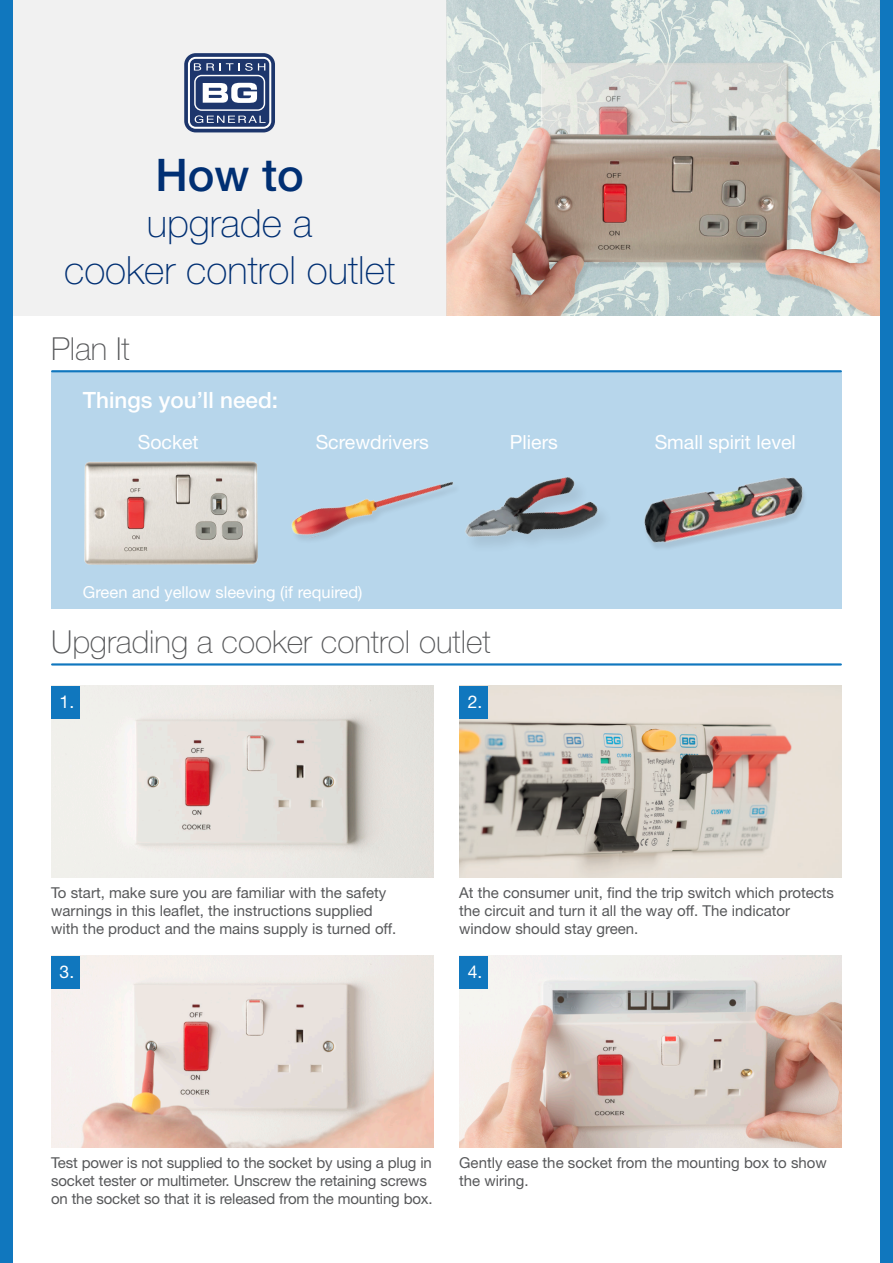
<style>
.page{position:relative;width:893px;height:1263px;background:#fff}
.page>*{position:absolute;margin:0;border:0;box-sizing:border-box;transform-origin:0 0}
.t1{font:500 45px "Helvetica Neue LT Pro";color:#002f73}
.t2{font:100 39px/46.8px "Helvetica Neue LT Pro";color:#002f73;text-align:center}
.t3{font:100 31.65px "Helvetica Neue LT Pro";color:#57585a}
.t4{font:500 22.5px "Helvetica Neue LT Pro";color:#fff}
.t5{font:19.5px "Helvetica Neue LT Pro";color:#fff}
.t6{font:17.55px "Helvetica Neue LT Pro";color:#fff}
.t7{font:16.5px "Helvetica Neue LT Pro";color:#fff}
.t8{font:15px/18px "Helvetica Neue LT Pro";color:#57585a}
</style>
<div class="page">
<img style="left:446px;top:0;width:434px;height:316px">
<div style="left:0;top:0;width:446px;height:316px;background:#f1f1f1"></div>
<div style="left:880px;top:0;width:13px;height:1263px;background:#1077be"></div>
<div style="left:0;top:0;width:13px;height:1263px;background:#1077be"></div>
<svg style="left:184px;top:53px;width:91px;height:79px"></svg>
<svg style="left:188px;top:57px;width:83px;height:72px"></svg>
<hr style="left:52px;top:370px;width:789px;height:2px;background:#1077be">
<hr style="left:52px;top:663px;width:789px;height:2px;background:#1077be">
<div style="left:51px;top:371px;width:791px;height:238px;background:#b7d6eb"></div>
<img style="left:644px;top:477px;width:160px;height:71px">
<img style="left:465px;top:477px;width:137px;height:68px">
<img style="left:291px;top:482px;width:162px;height:58px">
<img style="left:51px;top:686px;width:383px;height:191px">
<img style="left:459px;top:686px;width:383px;height:191px">
<div style="left:459px;top:686px;width:28px;height:33px;background:#1077be"></div>
<div style="left:51px;top:686px;width:28px;height:33px;background:#1077be"></div>
<img style="left:51px;top:956px;width:383px;height:191px">
<img style="left:459px;top:956px;width:383px;height:191px">
<div style="left:459px;top:956px;width:28px;height:32px;background:#1077be"></div>
<div style="left:51px;top:956px;width:28px;height:32px;background:#1077be"></div>
<img style="left:84px;top:462px;width:174px;height:103px">
<p class="t1" style="left:155px;top:148px;width:150px">How to</p>
<p class="t2" style="left:64px;top:200px;width:332px">upgrade a<br>cooker control outlet</p>
<p class="t3" style="left:51px;top:330px;width:80px">Plan It</p>
<p class="t4" style="left:83px;top:386px;width:197px">Things you’ll need:</p>
<p class="t5" style="left:138px;top:430px;width:63px">Socket</p>
<p class="t5" style="left:316px;top:430px;width:115px">Screwdrivers</p>
<p class="t5" style="left:510px;top:430px;width:50px">Pliers</p>
<p class="t5" style="left:655px;top:430px;width:143px">Small spirit level</p>
<p class="t7" style="left:83px;top:583px;width:281px">Green and yellow sleeving (if required)</p>
<p class="t3" style="left:51px;top:623px;width:441px">Upgrading a cooker control outlet</p>
<p class="t6" style="left:60px;top:692px;width:16px">1.</p>
<p class="t6" style="left:468px;top:692px;width:16px">2.</p>
<p class="t8" style="left:51px;top:884px;width:347px">To start, make sure you are familiar with the safety warnings in this leaflet, the instructions supplied with the product and the mains supply is turned off.</p>
<p class="t8" style="left:459px;top:884px;width:376px">At the consumer unit, find the trip switch which protects the circuit and turn it all the way off. The indicator window should stay green.</p>
<p class="t6" style="left:60px;top:962px;width:16px">3.</p>
<p class="t6" style="left:468px;top:962px;width:16px">4.</p>
<p class="t8" style="left:51px;top:1154px;width:383px">Test power is not supplied to the socket by using a plug in socket tester or multimeter. Unscrew the retaining screws on the socket so that it is released from the mounting box.</p>
<p class="t8" style="left:459px;top:1154px;width:369px">Gently ease the socket from the mounting box to show the wiring.</p>
</div>
